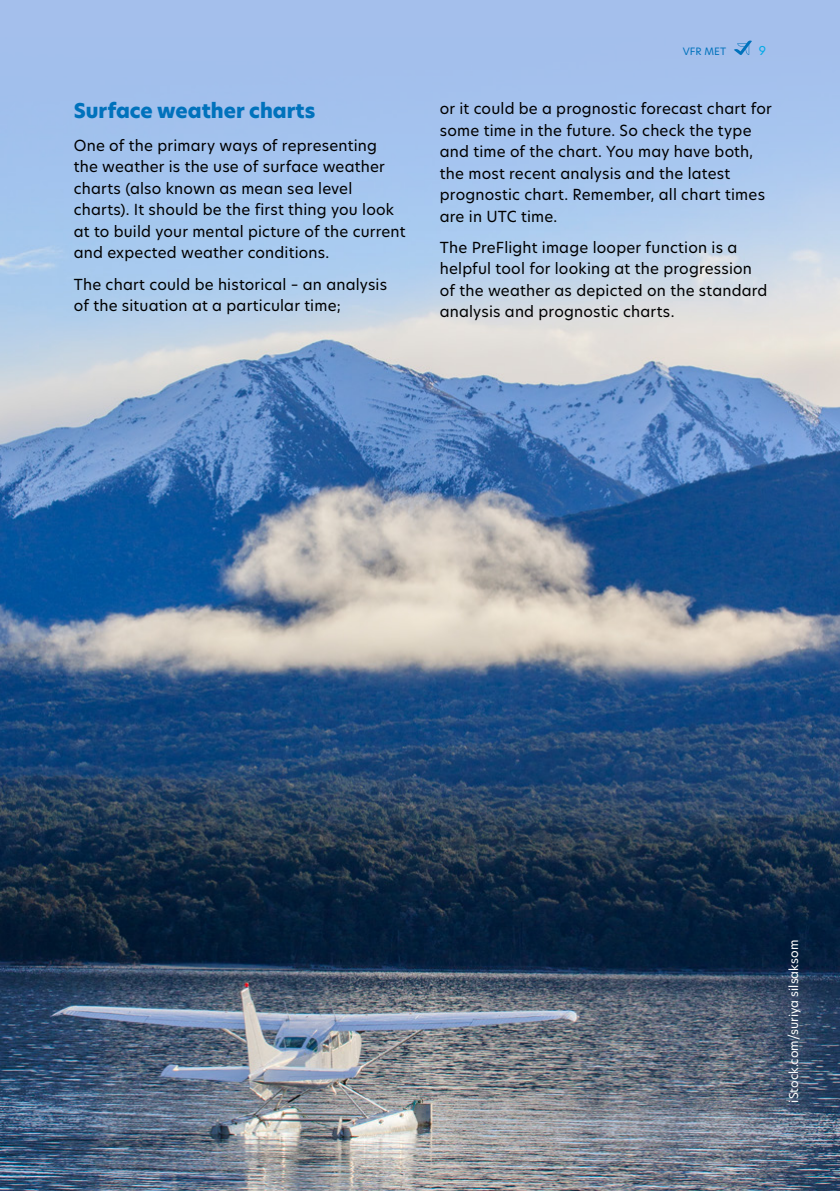
<style>
.page{position:relative;width:840px;height:1191px;background:#fff}
.page>*{position:absolute;margin:0;border:0;box-sizing:border-box;transform-origin:0 0}
.H2_Blue{font:800 20px "New Hero";color:#0072bc}
.Body{font:15px/21.6px "New Hero";letter-spacing:.01em;color:#000}
.Captions_White{font:12px "New Hero";color:#fff}
.t1{font:12px "New Hero";color:#00aae7}
.t2{font:10px "New Hero";color:#0072bc}
</style>
<div class="page">
<div style="left:0;top:0;width:839px;height:1191px;background:#a4bfec"></div>
<img style="left:0;top:40px;width:839px;height:1151px">
<svg style="left:733px;top:40px;width:18px;height:15px"></svg>
<p class="H2_Blue" style="left:74px;top:97px;width:243px">Surface weather charts</p>
<p class="Body" style="left:74px;top:134px;width:333px">One of the primary ways of representing<br>the weather is the use of surface weather charts (also known as mean sea level charts). It should be the first thing you look at to build your mental picture of the current and expected weather conditions.</p>
<p class="Body" style="left:74px;top:273px;width:314px">The chart could be historical – an analysis of the situation at a particular time;</p>
<p class="t2" style="left:682px;top:44px;width:45px">VFR MET</p>
<p class="t1" style="left:758px;top:42px;width:9px">9</p>
<p class="Body" style="left:439px;top:97px;width:333px">or it could be a prognostic forecast chart for some time in the future. So check the type and time of the chart. You may have both, the most recent analysis and the latest prognostic chart. Remember, all chart times are in UTC time.</p>
<p class="Body" style="left:439px;top:236px;width:329px">The PreFlight image looper function is a helpful tool for looking at the progression of the weather as depicted on the standard analysis and prognostic charts.</p>
<p class="Captions_White" style="left:785px;top:1102px;width:164px;rotate:-90deg">iStock.com/suriya silsaksom</p>
</div>
